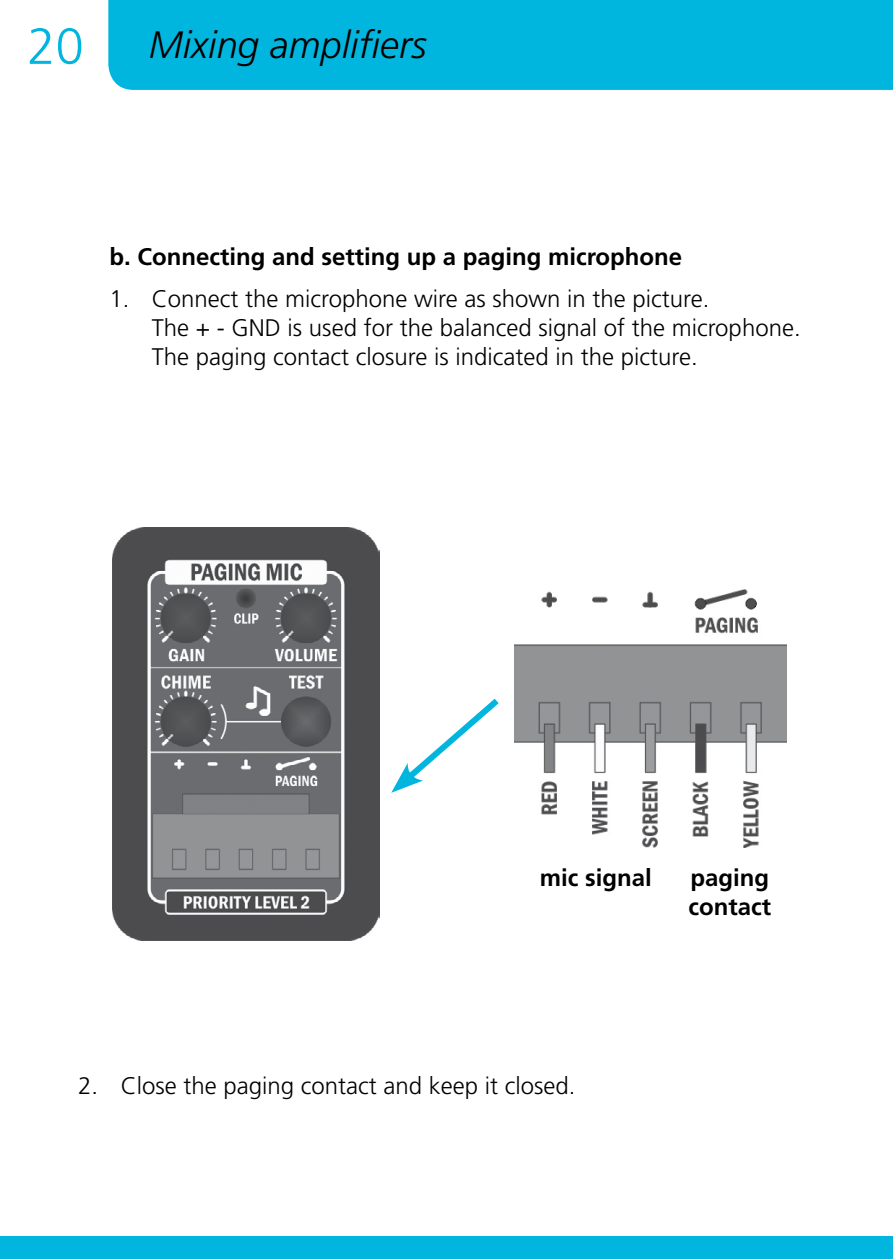
<style>
.page{position:relative;width:893px;height:1259px;background:#fff}
.page>*{position:absolute;margin:0;border:0;box-sizing:border-box;transform-origin:0 0}
.t1{font:300 51px "Frutiger LT Std";color:#00b6de}
.t2{font:italic 300 38.1px "Frutiger LT Std";color:#000}
.t3{font:300 24px/28.8px "Frutiger LT Std";color:#000}
.t4{font:700 24px/28.8px "Frutiger LT Std";color:#000}
</style>
<div class="page">
<div style="left:108px;top:0;width:785px;height:90px;background:#00b6de"></div>
<div style="left:0;top:1236px;width:893px;height:23px;background:#00b6de"></div>
<img style="left:112px;top:527px;width:267px;height:413px">
<img style="left:514px;top:589px;width:273px;height:258px">
<svg style="left:391px;top:698px;width:108px;height:95px"></svg>
<h1 class="t1" style="left:27px;top:17px;width:58px">20</h1>
<h2 class="t2" style="left:149px;top:23px;width:279px">Mixing amplifiers</h2>
<p class="t4" style="left:109px;top:242px;width:574px">b. Connecting and setting up a paging microphone</p>
<p class="t3" style="left:152px;top:285px;width:650px;text-indent:-43px">1. Connect the microphone wire as shown in the picture.<br>The + - GND is used for the balanced signal of the microphone.<br>The paging contact closure is indicated in the picture.</p>
<p class="t4" style="left:540px;top:863px;width:114px">mic signal</p>
<p class="t4" style="left:688px;top:863px;width:84px">paging contact</p>
<p class="t3" style="left:78px;top:1071px;width:499px">2. Close the paging contact and keep it closed.</p>
</div>
